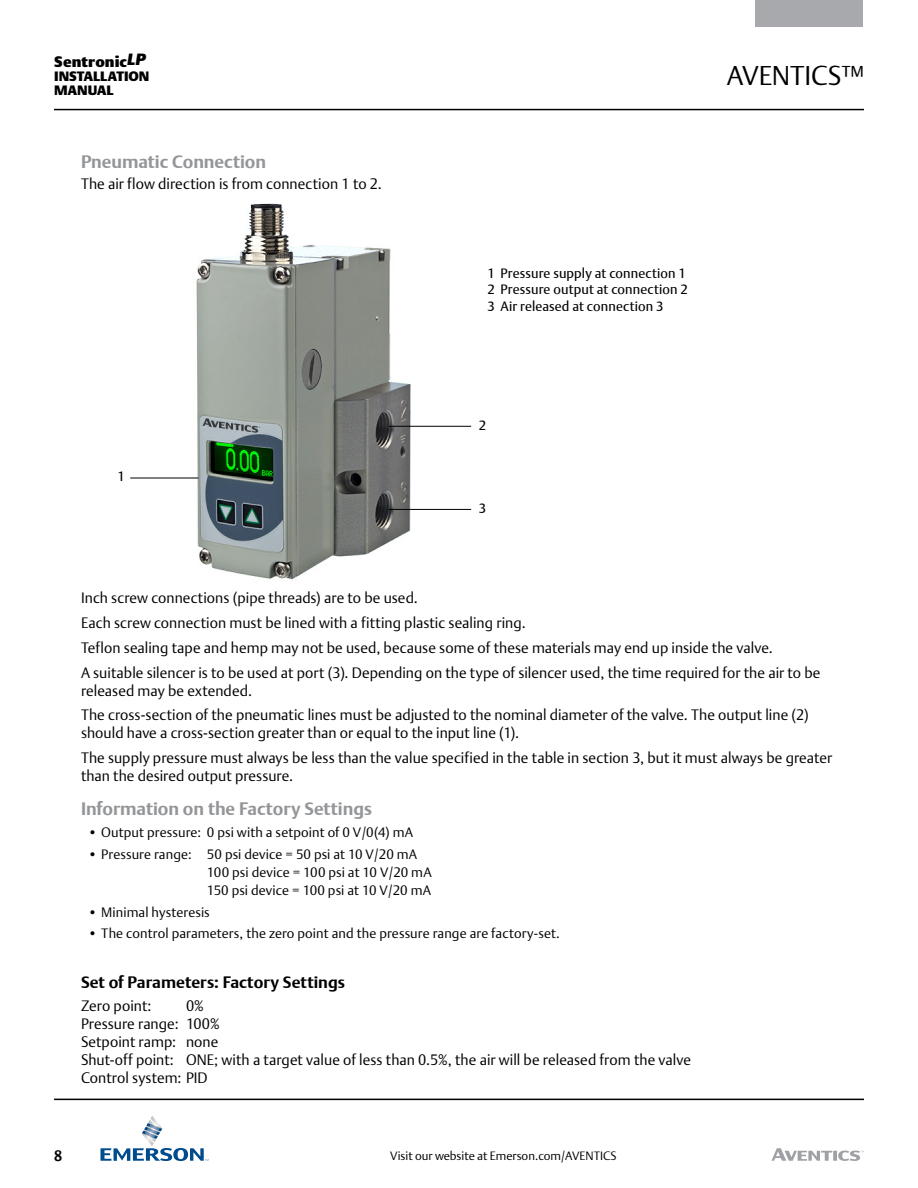
<style>
.page{position:relative;width:918px;height:1188px;background:#fff}
.page>*{position:absolute;margin:0;border:0;box-sizing:border-box;transform-origin:0 0}
.t1{font:300 27px "DTL Argo T";letter-spacing:-.005em;color:#000}
.t2{font:700 18px "DTL Argo T";letter-spacing:-.005em;color:#939598}
.t3{font:700 16.5px "DTL Argo T";color:#000}
.t4{font:300 15px/24.8px "DTL Argo T";letter-spacing:.005em;color:#000}
.t5{font:800 15px "DTL Argo T";color:#000}
.t6{font:700 15px "DTL Argo T";color:#000;scale:.95 1}
.t7{font:300 13.5px/18px "DTL Argo T";letter-spacing:.005em;color:#000}
.t8{font:13.5px/16.5px "DTL Argo T";letter-spacing:.01em;color:#000}
.t9{font:800 13.5px/13.5px "DTL Argo T";letter-spacing:-.015em;color:#000}
.t10{font:300 12px "DTL Argo T";color:#000}
</style>
<div class="page">
<hr style="left:54px;top:109px;width:810px;height:1px;background:#000">
<svg style="left:101px;top:1116px;width:108px;height:45px"></svg>
<hr style="left:54px;top:1099px;width:810px;height:1px;background:#000">
<div style="left:755px;top:0;width:108px;height:27px;background:#a7a9ac"></div>
<svg style="left:771px;top:1148px;width:93px;height:13px"></svg>
<img style="left:174px;top:203px;width:265px;height:377px">
<hr style="left:130px;top:478px;width:68px;height:1px;background:#000">
<hr style="left:389px;top:426px;width:82px;height:1px;background:#000">
<hr style="left:389px;top:509px;width:82px;height:1px;background:#000">
<p class="t5" style="left:54px;top:52px;width:93px">Sentronic<sup>LP</sup></p>
<p class="t9" style="left:54px;top:69px;width:97px">INSTALLATION<br>MANUAL</p>
<p class="t2" style="left:81px;top:151px;width:187px">Pneumatic Connection</p>
<p class="t4" style="left:81px;top:171px;width:302px">The air flow direction is from connection 1 to 2.</p>
<p class="t8" style="left:117px;top:468px;width:9px">1</p>
<h1 class="t1" style="left:727px;top:59px;width:139px">AVENTICS™</h1>
<p class="t8" style="left:487px;top:265px;width:202px">1 Pressure supply at connection 1<br>2 Pressure output at connection 2<br>3 Air released at connection 3</p>
<p class="t8" style="left:479px;top:416px;width:9px">2</p>
<p class="t8" style="left:479px;top:500px;width:9px">3</p>
<p class="t4" style="left:81px;top:586px;width:741px">Inch screw connections (pipe threads) are to be used.<br>Each screw connection must be lined with a fitting plastic sealing ring.<br>Teflon sealing tape and hemp may not be used, because some of these materials may end up inside the valve.<br>A suitable silencer is to be used at port (3). Depending on the type of silencer used, the time required for the air to be</p>
<p class="t4" style="left:81px;top:678px;width:729px">released may be extended.<br>The cross-section of the pneumatic lines must be adjusted to the nominal diameter of the valve. The output line (2)</p>
<p class="t4" style="left:81px;top:721px;width:753px">should have a cross-section greater than or equal to the input line (1).<br>The supply pressure must always be less than the value specified in the table in section 3, but it must always be greater</p>
<p class="t4" style="left:81px;top:763px;width:214px">than the desired output pressure.</p>
<p class="t2" style="left:81px;top:798px;width:292px">Information on the Factory Settings</p>
<p class="t7" style="left:88px;top:823px;width:327px">• Output pressure: 0 psi with a setpoint of 0 V/0(4) mA</p>
<p class="t7" style="left:207px;top:845px;width:226px;text-indent:-119px">• Pressure range: 50 psi device = 50 psi at 10 V/20 mA<br>100 psi device = 100 psi at 10 V/20 mA<br>150 psi device = 100 psi at 10 V/20 mA</p>
<p class="t7" style="left:88px;top:903px;width:124px">• Minimal hysteresis</p>
<p class="t7" style="left:88px;top:925px;width:474px">• The control parameters, the zero point and the pressure range are factory-set.</p>
<p class="t3" style="left:81px;top:972px;width:266px">Set of Parameters: Factory Settings</p>
<p class="t4" style="left:81px;top:994px;width:72px">Zero point:</p>
<p class="t4" style="left:81px;top:997px;width:612px;line-height:18px;text-indent:105px">0%<br>Pressure range: 100%<br>Setpoint ramp: none<br>Shut-off point: ONE; with a target value of less than 0.5%, the air will be released from the valve<br>Control system: PID</p>
<p class="t6" style="left:54px;top:1147px;width:10px">8</p>
<p class="t10" style="left:390px;top:1148px;width:228px">Visit our website at Emerson.com/AVENTICS</p>
</div>
